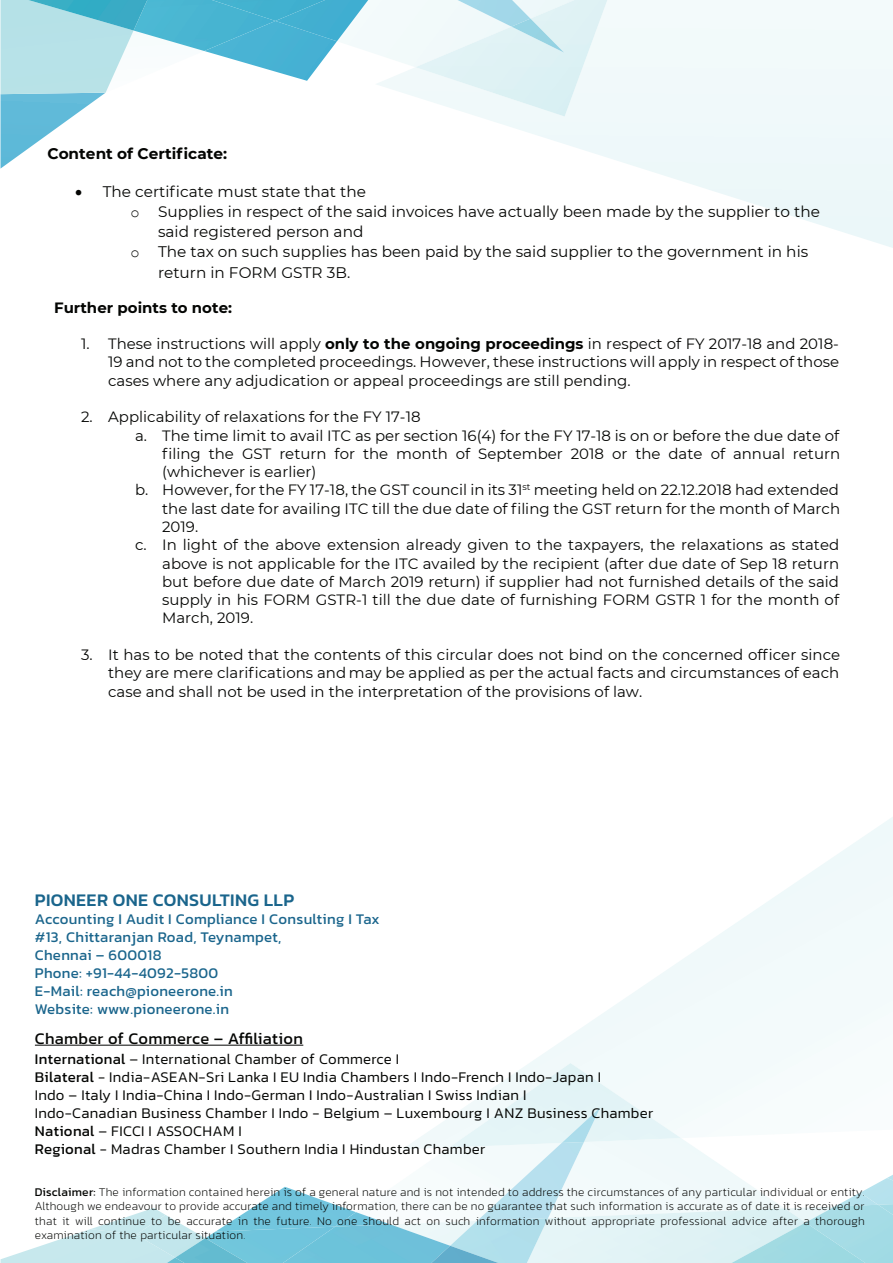
<style>
.page{position:relative;width:893px;height:1263px;background:#fff}
.page>*{position:absolute;margin:0;border:0;box-sizing:border-box;transform-origin:0 0}
.t1{font:500 18px "Kanit";letter-spacing:.02em;color:#1a658c}
.t2{font:16.5px "Kanit";letter-spacing:.02em;color:#040503}
.t3{font:15.3px "Montserrat";color:#040503}
.t4{font:700 15.3px "Montserrat";color:#040503}
.t5{font:15px/18.3px "Montserrat";color:#040503;text-align:justify}
.t6{font:300 15px/18px "Kanit";letter-spacing:.02em;color:#040503}
.t7{font:15px/18px "Kanit";letter-spacing:.02em;color:#1a658c}
.t8{font:700 15px "Montserrat";color:#040503}
.t9{font:200 12px/14.4px "Kanit";letter-spacing:.02em;color:#040503;text-align:justify}
.s1{font-family:"Courier New"}
.s2{font-weight:700}
.s3{font-weight:400}
</style>
<div class="page">
<svg style="left:426px;top:817px;width:467px;height:317px"></svg>
<img style="left:758px;top:1123px;width:25px;height:11px">
<img style="left:449px;top:1063px;width:232px;height:71px">
<img style="left:562px;top:1107px;width:38px;height:27px">
<svg style="left:1px;top:1134px;width:892px;height:129px"></svg>
<img style="left:167px;top:1257px;width:8px;height:6px">
<img style="left:90px;top:1208px;width:75px;height:27px">
<img style="left:136px;top:1232px;width:69px;height:25px">
<img style="left:175px;top:1238px;width:72px;height:25px">
<svg style="left:574px;top:0;width:319px;height:248px"></svg>
<img style="left:574px;top:0;width:33px;height:116px">
<svg style="left:1px;top:0;width:573px;height:168px"></svg>
<img style="left:28px;top:0;width:119px;height:31px">
<hr style="left:35px;top:1045px;width:268px;height:1px;background:#040503">
<p class="t4" style="left:47px;top:142px;width:181px">Content of Certificate:</p>
<p class="t3" style="left:75px;top:181px;width:292px">• The certificate must state that the</p>
<p class="t3" style="left:130px;top:201px;width:691px"><span class="s1">o</span> Supplies in respect of the said invoices have actually been made by the supplier to the</p>
<p class="t3" style="left:158px;top:221px;width:207px">said registered person and</p>
<p class="t3" style="left:130px;top:241px;width:679px"><span class="s1">o</span> The tax on such supplies has been paid by the said supplier to the government in his</p>
<p class="t3" style="left:158px;top:262px;width:194px">return in FORM GSTR 3B.</p>
<p class="t8" style="left:54px;top:296px;width:179px">Further points to note:</p>
<p class="t5" style="left:108px;top:334px;width:732px;text-indent:-27px">1. These instructions will apply <span class="s2">only to the ongoing proceedings</span> in respect of FY 2017-18 and 2018- 19 and not to the completed proceedings. However, these instructions will apply in respect of those cases where any adjudication or appeal proceedings are still pending.</p>
<p class="t5" style="left:81px;top:407px;width:341px">2. Applicability of relaxations for the FY 17-18</p>
<p class="t5" style="left:135px;top:425px;width:706px">a. The time limit to avail ITC as per section 16(4) for the FY 17-18 is on or before the due date of</p>
<p class="t5" style="left:162px;top:444px;width:680px">filing the GST return for the month of September 2018 or the date of annual return</p>
<p class="t5" style="left:162px;top:462px;width:156px">(whichever is earlier)</p>
<p class="t5" style="left:135px;top:480px;width:705px">b. However, for the FY 17-18, the GST council in its 31<sup>st</sup> meeting held on 22.12.2018 had extended</p>
<p class="t5" style="left:162px;top:499px;width:679px">the last date for availing ITC till the due date of filing the GST return for the month of March</p>
<p class="t5" style="left:162px;top:517px;width:38px">2019.</p>
<p class="t5" style="left:135px;top:535px;width:705px">c. In light of the above extension already given to the taxpayers, the relaxations as stated</p>
<p class="t5" style="left:162px;top:553px;width:678px">above is not applicable for the ITC availed by the recipient (after due date of Sep 18 return</p>
<p class="t5" style="left:162px;top:572px;width:678px">but before due date of March 2019 return) if supplier had not furnished details of the said</p>
<p class="t5" style="left:162px;top:590px;width:678px">supply in his FORM GSTR-1 till the due date of furnishing FORM GSTR 1 for the month of</p>
<p class="t5" style="left:162px;top:608px;width:92px">March, 2019.</p>
<p class="t5" style="left:108px;top:645px;width:733px;text-indent:-27px">3. It has to be noted that the contents of this circular does not bind on the concerned officer since they are mere clarifications and may be applied as per the actual facts and circumstances of each case and shall not be used in the interpretation of the provisions of law.</p>
<p class="t1" style="left:35px;top:886px;width:261px">PIONEER ONE CONSULTING LLP</p>
<p class="t7" style="left:35px;top:909px;width:346px">Accounting I Audit I Compliance I Consulting I Tax #13, Chittaranjan Road, Teynampet,<br>Chennai – 600018<br>Phone: +91-44-4092-5800<br>E-Mail: reach@pioneerone.in<br>Website: www.pioneerone.in</p>
<p class="t2" style="left:35px;top:1026px;width:270px">Chamber of Commerce – Affiliation</p>
<p class="t6" style="left:35px;top:1050px;width:620px"><span class="s3">International</span> – International Chamber of Commerce I<br><span class="s3">Bilateral</span> - India-ASEAN-Sri Lanka I EU India Chambers I Indo-French I Indo-Japan I<br>Indo – Italy I India-China I Indo-German I Indo-Australian I Swiss Indian I<br>Indo-Canadian Business Chamber I Indo - Belgium – Luxembourg I ANZ Business Chamber <span class="s3">National</span> – FICCI I ASSOCHAM I<br><span class="s3">Regional</span> - Madras Chamber I Southern India I Hindustan Chamber</p>
<p class="t9" style="left:35px;top:1185px;width:831px"><span class="s3">Disclaimer:</span> The information contained herein is of a general nature and is not intended to address the circumstances of any particular individual or entity.<br>Although we endeavour to provide accurate and timely information, there can be no guarantee that such information is accurate as of date it is received or that it will continue to be accurate in the future. No one should act on such information without appropriate professional advice after a thorough examination of the particular situation.</p>
</div>
